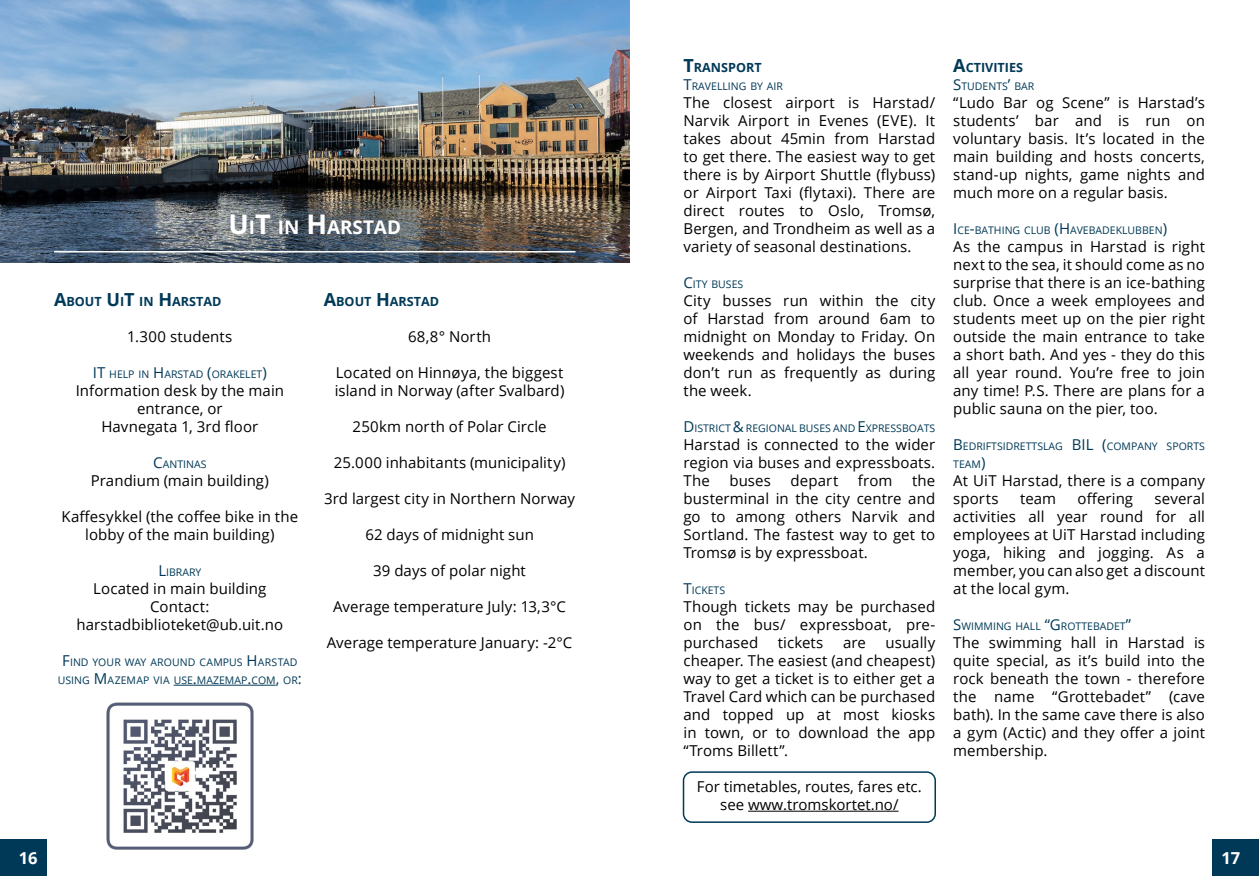
<style>
.page{position:relative;width:1259px;height:893px;background:#fff}
.page>*{position:absolute;margin:0;border:0;box-sizing:border-box;transform-origin:0 0}
.t1{font:700 18.9px "Open Sans";color:#fff}
.t2{font:700 16.5px "Open Sans";color:#fff}
.t3{font:15px/18px "Open Sans";letter-spacing:.005em;color:#000;text-align:justify}
.t4{font:700 12.6px "Open Sans";color:#003957}
.t5{font:10.5px/18px "Open Sans";color:#003957;text-align:center}
.s1{font-size:27px}
.s2{font-size:18px}
.s3{font-size:15px}
</style>
<div class="page">
<img style="left:0;top:0;width:629px;height:263px">
<div style="left:1213px;top:839px;width:46px;height:37px;background:#003957"></div>
<div style="left:0;top:839px;width:46px;height:37px;background:#003957"></div>
<hr style="left:54px;top:251px;width:521px;height:2px;background:#fff">
<hr style="left:174px;top:685px;width:102px;height:1px;background:#003957">
<img style="left:106px;top:702px;width:148px;height:148px">
<div style="left:683px;top:771px;width:253px;height:52px;border:2px solid #003957;border-radius:9px"></div>
<hr style="left:748px;top:811px;width:150px;height:1px;background:#000">
<p class="t1" style="left:228px;top:214px;width:171px"><span class="s1">U</span>I<span class="s1">T</span> IN <span class="s1">H</span>ARSTAD</p>
<p class="t4" style="left:54px;top:293px;width:167px"><span class="s2">A</span>BOUT <span class="s2">U</span>I<span class="s2">T</span> IN <span class="s2">H</span>ARSTAD</p>
<p class="t3" style="left:127px;top:327px;width:107px">1.300 students</p>
<p class="t5" style="left:93px;top:365px;width:175px"><span class="s3">IT</span> HELP IN <span class="s3">H</span> ARSTAD <span class="s3">(</span>ORAKELET<span class="s3">)</span></p>
<p class="t3" style="left:76px;top:381px;width:210px;text-align:center">Information desk by the main entrance, or<br>Havnegata 1, 3rd floor</p>
<p class="t5" style="left:153px;top:455px;width:55px"><span class="s3">C</span>ANTINAS</p>
<p class="t3" style="left:91px;top:471px;width:180px">Prandium (main building)</p>
<p class="t3" style="left:62px;top:507px;width:238px;text-align:center">Kaffesykkel (the coffee bike in the lobby of the main building)</p>
<p class="t5" style="left:158px;top:563px;width:45px"><span class="s3">L</span>IBRARY</p>
<p class="t3" style="left:76px;top:579px;width:208px;text-align:center">Located in main building<br>Contact: harstadbiblioteket@ub.uit.no</p>
<p class="t5" style="left:58px;top:653px;width:245px"><span class="s3">F</span>IND YOUR WAY AROUND CAMPUS <span class="s3">H</span>ARSTAD<br>USING <span class="s3">M</span>AZEMAP VIA USE<span class="s3">.</span>MAZEMAP<span class="s3">.</span>COM<span class="s3">,</span> OR<span class="s3">:</span></p>
<p class="t4" style="left:324px;top:293px;width:115px"><span class="s2">A</span>BOUT <span class="s2">H</span> ARSTAD</p>
<p class="t3" style="left:408px;top:327px;width:85px">68,8° North</p>
<p class="t3" style="left:335px;top:363px;width:231px">Located on Hinnøya, the biggest island in Norway (after Svalbard)</p>
<p class="t3" style="left:352px;top:417px;width:195px">250km north of Polar Circle</p>
<p class="t3" style="left:334px;top:453px;width:233px">25.000 inhabitants (municipality)</p>
<p class="t3" style="left:324px;top:489px;width:253px">3rd largest city in Northern Norway</p>
<p class="t3" style="left:365px;top:525px;width:170px">62 days of midnight sun</p>
<p class="t3" style="left:373px;top:561px;width:154px">39 days of polar night</p>
<p class="t3" style="left:333px;top:597px;width:234px">Average temperature July: 13,3°C</p>
<p class="t3" style="left:327px;top:633px;width:247px">Average temperature January: -2°C</p>
<p class="t4" style="left:683px;top:59px;width:80px"><span class="s2">T</span>RANSPORT</p>
<p class="t5" style="left:683px;top:77px;width:101px"><span class="s3">T</span>RAVELLING BY AIR</p>
<p class="t3" style="left:683px;top:93px;width:253px">The closest airport is Harstad/ Narvik Airport in Evenes (EVE). It takes about 45min from Harstad to get there. The easiest way to get there is by Airport Shuttle (flybuss) or Airport Taxi (flytaxi). There are direct routes to Oslo, Tromsø, Bergen, and Trondheim as well as a variety of seasonal destinations.</p>
<p class="t5" style="left:683px;top:275px;width:61px"><span class="s3">C</span>ITY BUSES</p>
<p class="t3" style="left:683px;top:291px;width:253px">City busses run within the city of Harstad from around 6am to midnight on Monday to Friday. On weekends and holidays the buses don’t run as frequently as during the week.</p>
<p class="t5" style="left:683px;top:419px;width:253px"><span class="s3">D</span>ISTRICT <span class="s3">&amp;</span> REGIONAL BUSES AND <span class="s3">E</span>XPRESSBOATS</p>
<p class="t3" style="left:683px;top:435px;width:253px">Harstad is connected to the wider region via buses and expressboats.<br>The</p>
<p class="t3" style="left:729px;top:471px;width:43px">buses</p>
<p class="t3" style="left:790px;top:471px;width:49px">depart</p>
<p class="t3" style="left:858px;top:471px;width:36px">from</p>
<p class="t3" style="left:683px;top:471px;width:253px;text-indent:228px">the busterminal in the city centre and go to among others Narvik and Sortland. The fastest way to get to Tromsø is by expressboat.</p>
<p class="t5" style="left:683px;top:581px;width:43px"><span class="s3">T</span>ICKETS</p>
<p class="t3" style="left:683px;top:597px;width:253px">Though tickets may be purchased on the bus/ expressboat, pre&shy;purchased</p>
<p class="t3" style="left:683px;top:633px;width:253px;text-indent:202px">usually cheaper. The easiest (and cheapest) way to get a ticket is to either get a Travel Card which can be purchased and topped up at most kiosks in town, or to download the app “Troms Billett”.</p>
<p class="t3" style="left:697px;top:777px;width:226px;text-align:center">For timetables, routes, fares etc. see www.tromskortet.no/</p>
<p class="t3" style="left:778px;top:633px;width:47px">tickets</p>
<p class="t3" style="left:843px;top:633px;width:24px">are</p>
<p class="t4" style="left:953px;top:59px;width:71px"><span class="s2">A</span>CTIVITIES</p>
<p class="t5" style="left:953px;top:77px;width:83px"><span class="s3">S</span>TUD ENTS<span class="s3">’</span> BAR</p>
<p class="t3" style="left:953px;top:93px;width:253px">“Ludo Bar og Scene” is Harstad’s students’ bar and is run on voluntary basis. It’s located in the main building and hosts concerts, stand-up nights, game nights and much more on a regular basis.</p>
<p class="t5" style="left:953px;top:221px;width:215px"><span class="s3">I</span> CE<span class="s3">-</span>BATHING CLUB <span class="s3">(H</span>AVEBADEKLUBBEN<span class="s3">)</span></p>
<p class="t3" style="left:953px;top:237px;width:253px">As the campus in Harstad is right next to the sea, it should come as no surprise that there is an ice-bathing club. Once a week employees and students meet up on the pier right outside the main entrance to take a short bath. And yes - they do this all year round. You’re free to join any time! P.S. There are plans for a public sauna on the pier, too.</p>
<p class="t5" style="left:953px;top:437px;width:253px;text-align:left"><span class="s3">B</span> ED RIFTSID RETTSLAG <span class="s3">BI L (</span>COMPANY SPORTS<br>TEAM<span class="s3">)</span></p>
<p class="t3" style="left:953px;top:471px;width:253px">At UiT Harstad, there is a company sports</p>
<p class="t3" style="left:1020px;top:489px;width:38px">team</p>
<p class="t3" style="left:1077px;top:489px;width:57px">offering</p>
<p class="t3" style="left:953px;top:489px;width:253px;text-indent:201px">several activities all year round for all employees at UiT Harstad including yoga, hiking and jogging. As a member, you can also get a discount at the local gym.</p>
<p class="t5" style="left:953px;top:617px;width:179px"><span class="s3">S</span>WIMMING HALL <span class="s3">“G</span> ROTTEBAD ET<span class="s3">”</span></p>
<p class="t3" style="left:953px;top:633px;width:253px">The swimming hall in Harstad is quite special, as it’s build into the rock beneath the town - therefore the name “Grottebadet” (cave bath). In the same cave there is also a gym (Actic) and they offer a joint membership.</p>
<p class="t2" style="left:19px;top:846px;width:20px">16</p>
<p class="t2" style="left:1221px;top:846px;width:20px">17</p>
</div>
